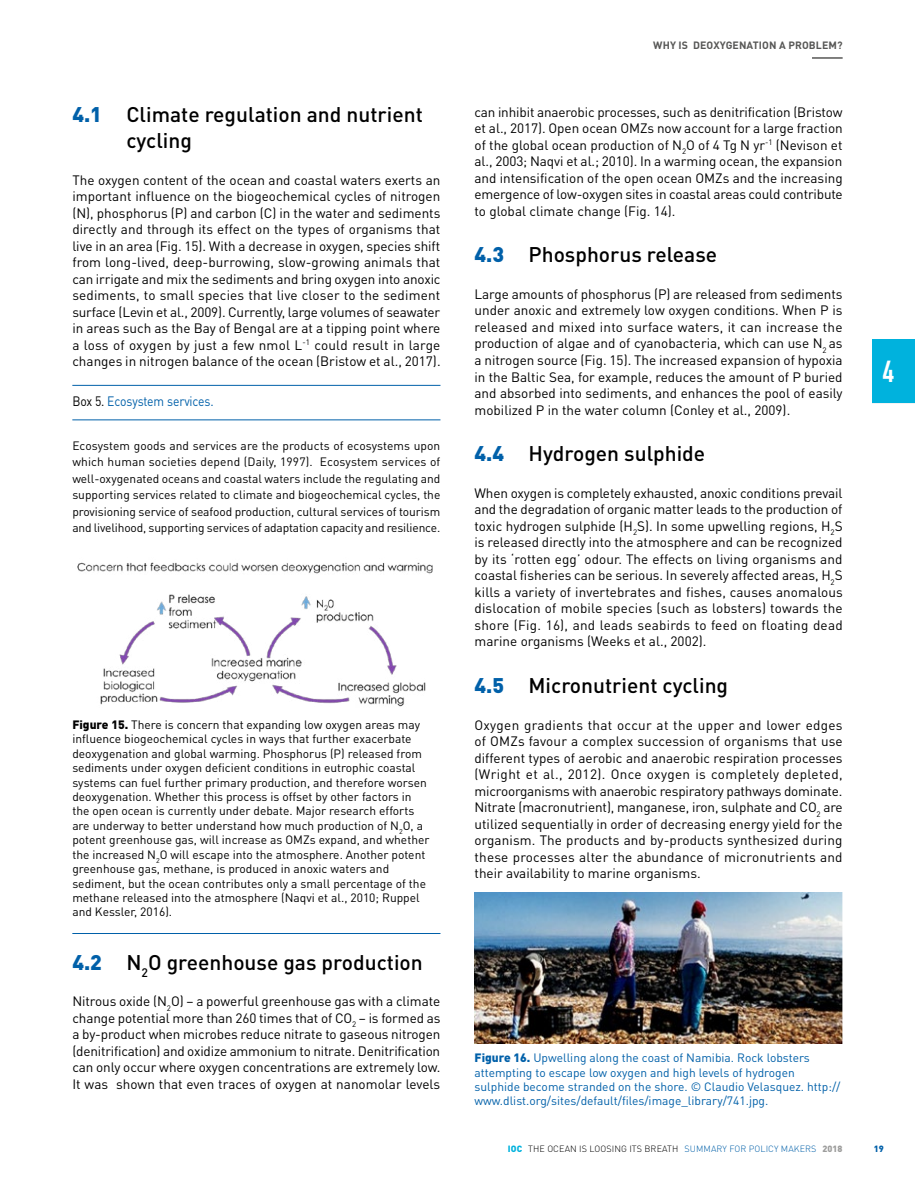
<style>
.page{position:relative;width:915px;height:1191px;background:#fff}
.page>*{position:absolute;margin:0;border:0;box-sizing:border-box;transform-origin:0 0}
.t1{font:700 30px "DIN Condensed";color:#fff}
.t2{font:500 21px/25.5px "DINOT";color:#000}
.t3{font:13.5px/16.5px "DINOT";color:#000;text-align:justify}
.t4{font:13.5px "DINOT";letter-spacing:-.01em;color:#0060a9;scale:.9 1}
.t5{font:12px/14.4px "DINOT";color:#000;text-align:justify}
.t6{font:12px/14.4px "DINOT";color:#0060a9}
.t7{font:700 10.5px "DINOT";letter-spacing:.01em;color:#575756}
.t8{font:300 9px "DINOT";letter-spacing:.01em;color:#000}
.t9{font:900 9px "DINOT";color:#0060a9}
.s1{font-weight:900;color:#0060a9}
.s2{color:#000}
.s3{font-weight:900}
.s4{font-weight:900;color:#00b2dd}
.s5{color:#0060a9}
.s6{font-weight:900;color:#9d9d9c}
</style>
<div class="page">
<hr style="left:811px;top:57px;width:31px;height:2px;background:#575756">
<div style="left:872px;top:339px;width:42px;height:64px;background:#00b2dd"></div>
<hr style="left:72px;top:385px;width:368px;height:1px;background:#0060a9">
<hr style="left:72px;top:419px;width:368px;height:1px;background:#0060a9">
<img style="left:77px;top:562px;width:356px;height:145px">
<img style="left:474px;top:892px;width:368px;height:151px">
<hr style="left:72px;top:933px;width:368px;height:1px;background:#0060a9">
<h2 class="t2" style="left:126px;top:101px;width:298px;text-indent:-54px"><span class="s1">4.1</span> Climate regulation and nutrient cycling</h2>
<p class="t3" style="left:72px;top:171px;width:369px">The oxygen content of the ocean and coastal waters exerts an important influence on the biogeochemical cycles of nitrogen (N), phosphorus (P) and carbon (C) in the water and sediments directly and through its effect on the types of organisms that live in an area (Fig. 15). With a decrease in oxygen, species shift from long-lived, deep-burrowing, slow-growing animals that can irrigate and mix the sediments and bring oxygen into anoxic sediments, to small species that live closer to the sediment surface (Levin et al., 2009). Currently, large volumes of seawater in areas such as the Bay of Bengal are at a tipping point where a loss of oxygen by just a few nmol L<sup>-1</sup> could result in large changes in nitrogen balance of the ocean (Bristow et al., 2017).</p>
<p class="t4" style="left:72px;top:392px;width:159px"><span class="s2">Box 5.</span> Ecosystem services.</p>
<p class="t5" style="left:72px;top:436px;width:369px;line-height:16.5px">Ecosystem goods and services are the products of ecosystems upon which human societies depend (Daily, 1997). Ecosystem services of well-oxygenated oceans and coastal waters include the regulating and supporting services related to climate and biogeochemical cycles, the provisioning service of seafood production, cultural services of tourism and livelihood, supporting services of adaptation capacity and resilience.</p>
<p class="t5" style="left:72px;top:717px;width:358px;text-align:left"><span class="s3">Figure 15.</span> There is concern that expanding low oxygen areas may influence biogeochemical cycles in ways that further exacerbate deoxygenation and global warming. Phosphorus (P) released from sediments under oxygen deficient conditions in eutrophic coastal systems can fuel further primary production, and therefore worsen deoxygenation. Whether this process is offset by other factors in the open ocean is currently under debate. Major research efforts are underway to better understand how much production of N<sub>2</sub>O, a potent greenhouse gas, will increase as OMZs expand, and whether the increased N<sub>2</sub>O will escape into the atmosphere. Another potent greenhouse gas, methane, is produced in anoxic waters and sediment, but the ocean contributes only a small percentage of the methane released into the atmosphere (Naqvi et al., 2010; Ruppel and Kessler, 2016).</p>
<h2 class="t2" style="left:72px;top:948px;width:352px"><span class="s1">4.2</span> N<sub>2</sub>O greenhouse gas production</h2>
<p class="t3" style="left:72px;top:992px;width:369px">Nitrous oxide (N<sub>2</sub>O) − a powerful greenhouse gas with a climate change potential more than 260 times that of CO<sub>2</sub> – is formed as a by-product when microbes reduce nitrate to gaseous nitrogen (denitrification) and oxidize ammonium to nitrate. Denitrification can only occur where oxygen concentrations are extremely low.<br>It was shown that even traces of oxygen at nanomolar levels</p>
<p class="t7" style="left:653px;top:38px;width:191px">WHY IS DEOXYGENATION A PROBLEM?</p>
<p class="t3" style="left:474px;top:103px;width:369px">can inhibit anaerobic processes, such as denitrification (Bristow et al., 2017). Open ocean OMZs now account for a large fraction of the global ocean production of N<sub>2</sub>O of 4 Tg N yr<sup>-1</sup> (Nevison et al., 2003; Naqvi et al.; 2010). In a warming ocean, the expansion and intensification of the open ocean OMZs and the increasing emergence of low-oxygen sites in coastal areas could contribute to global climate change (Fig. 14).</p>
<h2 class="t2" style="left:474px;top:241px;width:244px"><span class="s1">4.3</span> Phosphorus release</h2>
<p class="t3" style="left:474px;top:285px;width:369px">Large amounts of phosphorus (P) are released from sediments under anoxic and extremely low oxygen conditions. When P is released and mixed into surface waters, it can increase the production of algae and of cyanobacteria, which can use N<sub>2</sub> as a nitrogen source (Fig. 15). The increased expansion of hypoxia in the Baltic Sea, for example, reduces the amount of P buried and absorbed into sediments, and enhances the pool of easily mobilized P in the water column (Conley et al., 2009).</p>
<h2 class="t2" style="left:474px;top:440px;width:232px"><span class="s1">4.4</span> Hydrogen sulphide</h2>
<p class="t3" style="left:474px;top:484px;width:369px">When oxygen is completely exhausted, anoxic conditions prevail and the degradation of organic matter leads to the production of toxic hydrogen sulphide (H<sub>2</sub>S). In some upwelling regions, H<sub>2</sub>S is released directly into the atmosphere and can be recognized by its ‘rotten egg’ odour. The effects on living organisms and coastal fisheries can be serious. In severely affected areas, H<sub>2</sub>S kills a variety of invertebrates and fishes, causes anomalous dislocation of mobile species (such as lobsters) towards the shore (Fig. 16), and leads seabirds to feed on floating dead marine organisms (Weeks et al., 2002).</p>
<h2 class="t2" style="left:474px;top:671px;width:255px"><span class="s1">4.5</span> Micronutrient cycling</h2>
<p class="t3" style="left:474px;top:716px;width:369px">Oxygen gradients that occur at the upper and lower edges of OMZs favour a complex succession of organisms that use different types of aerobic and anaerobic respiration processes (Wright et al., 2012). Once oxygen is completely depleted, microorganisms with anaerobic respiratory pathways dominate.<br>Nitrate (macronutrient), manganese, iron, sulphate and CO<sub>2</sub> are utilized sequentially in order of decreasing energy yield for the organism. The products and by-products synthesized during these processes alter the abundance of micronutrients and their availability to marine organisms.</p>
<h1 class="t1" style="left:882px;top:351px;width:13px">4</h1>
<p class="t6" style="left:474px;top:1050px;width:367px"><span class="s3">Figure 16.</span> Upwelling along the coast of Namibia. Rock lobsters attempting to escape low oxygen and high levels of hydrogen sulphide become stranded on the shore. © Claudio Velasquez. http:// www.dlist.org/sites/default/files/image_library/741.jpg.</p>
<p class="t8" style="left:507px;top:1142px;width:336px"><span class="s4">IOC</span> THE OCEAN IS LOOSING ITS BREATH <span class="s5">SUMMARY FOR POLICY MAKERS</span> <span class="s6">2018</span></p>
<p class="t9" style="left:873px;top:1142px;width:12px">19</p>
</div>
